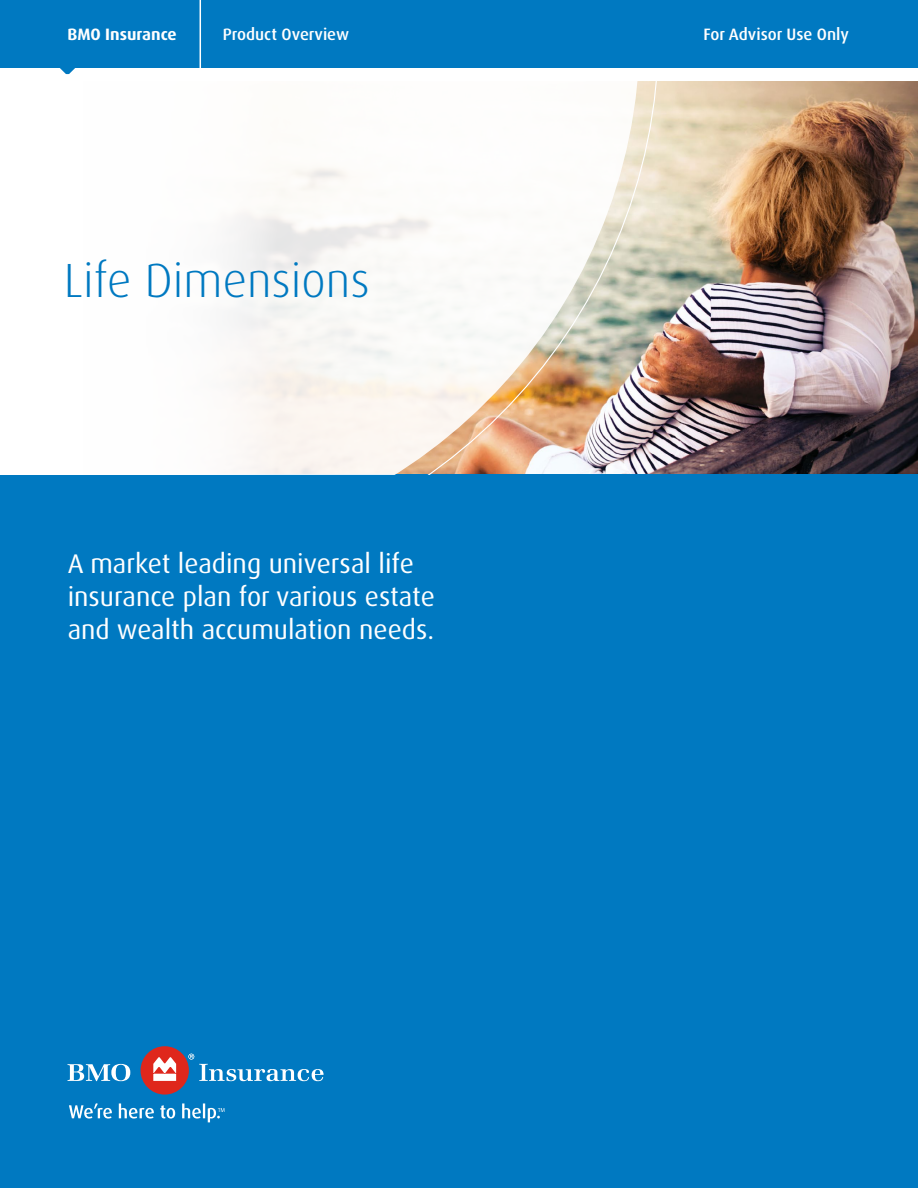
<style>
.page{position:relative;width:918px;height:1188px;background:#fff}
.page>*{position:absolute;margin:0;border:0;box-sizing:border-box;transform-origin:0 0}
.t1{font:300 48px "Dax Pro";color:#0079c1}
.t2{font:27px/33px "Dax Pro";color:#fff}
.t3{font:500 16.5px "Dax Pro";color:#fff}
.t4{font:700 16.5px "Dax Pro";color:#fff}
</style>
<div class="page">
<img style="left:659px;top:81px;width:259px;height:393px">
<div style="left:0;top:474px;width:918px;height:714px;background:#0079c1"></div>
<svg style="left:60px;top:68px;width:15px;height:7px"></svg>
<div style="left:0;top:0;width:918px;height:68px;background:#0079c1"></div>
<hr style="left:200px;top:0;width:1px;height:72px;background:#fff">
<img style="left:640px;top:81px;width:19px;height:393px">
<svg style="left:231px;top:81px;width:409px;height:393px"></svg>
<svg style="left:68px;top:1064px;width:62px;height:17px"></svg>
<div style="left:141px;top:1046px;width:48px;height:49px;background:#df271c;border-radius:50%"></div>
<svg style="left:153px;top:1057px;width:23px;height:24px"></svg>
<svg style="left:188px;top:1054px;width:136px;height:27px"></svg>
<svg style="left:69px;top:1103px;width:43px;height:16px"></svg>
<svg style="left:119px;top:1103px;width:35px;height:16px"></svg>
<svg style="left:160px;top:1105px;width:15px;height:14px"></svg>
<svg style="left:182px;top:1103px;width:42px;height:19px"></svg>
<p class="t4" style="left:68px;top:24px;width:111px">BMO Insurance</p>
<p class="t3" style="left:223px;top:24px;width:128px">Product Overview</p>
<p class="t3" style="left:703px;top:24px;width:147px">For Advisor Use Only</p>
<h1 class="t1" style="left:64px;top:250px;width:307px">Life Dimensions</h1>
<p class="t2" style="left:68px;top:547px;width:369px">A market leading universal life insurance plan for various estate and wealth accumulation needs.</p>
</div>
